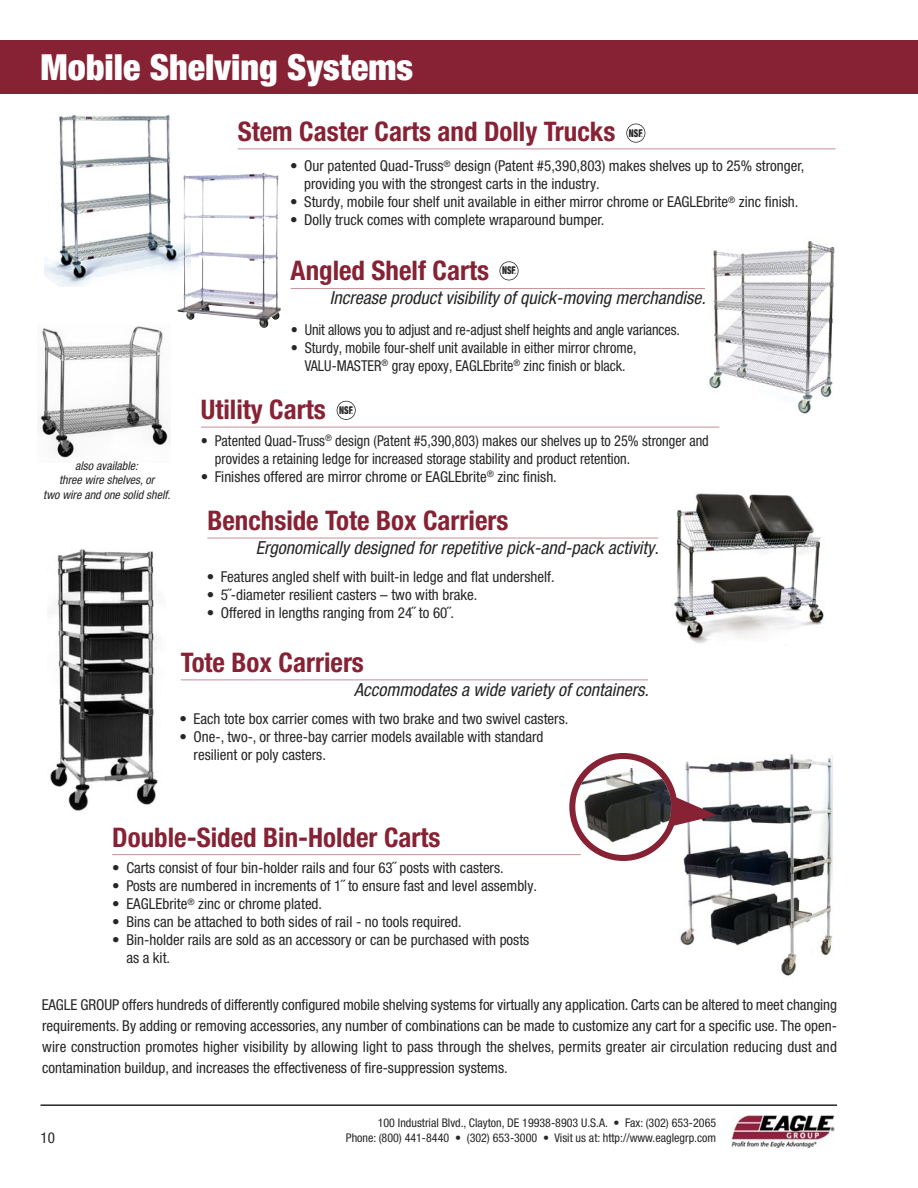
<style>
.page{position:relative;width:918px;height:1188px;background:#fff}
.page>*{position:absolute;margin:0;border:0;box-sizing:border-box;transform-origin:0 0}
.t1{font:900 condensed 36px "Helvetica Neue LT Pro";color:#fff}
.t2{font:700 condensed 27px "Helvetica Neue LT Pro";color:#872235}
.t3{font:italic condensed 18px "Helvetica Neue LT Pro";color:#272526}
.t4{font:condensed 15px/21px "Helvetica Neue LT Pro";color:#272526}
.t5{font:condensed 15px/18px "Helvetica Neue LT Pro";color:#272526;text-align:center;scale:.95 1}
.t6{font:condensed 12px "Helvetica Neue LT Pro";color:#272526}
.t7{font:italic condensed 12px/14.4px "Helvetica Neue LT Pro";color:#272526;text-align:center}
.t8{font:900 condensed 10.8px "Helvetica Neue LT Pro";color:#272526;scale:.78 1}
.t9{font:900 condensed 1.8px "Helvetica Neue LT Pro";color:#272526}
</style>
<div class="page">
<hr style="left:40px;top:1104px;width:797px;height:2px;background:#272526">
<img style="left:731px;top:1115px;width:103px;height:33px">
<img style="left:709px;top:241px;width:126px;height:173px">
<img style="left:674px;top:493px;width:150px;height:150px">
<img style="left:44px;top:115px;width:146px;height:172px">
<img style="left:177px;top:238px;width:103px;height:90px">
<img style="left:39px;top:326px;width:132px;height:132px">
<hr style="left:238px;top:148px;width:598px;height:1px;background:#c3919a">
<hr style="left:291px;top:288px;width:414px;height:1px;background:#c3919a">
<hr style="left:201px;top:427px;width:518px;height:1px;background:#c3919a">
<hr style="left:207px;top:538px;width:451px;height:1px;background:#c3919a">
<div style="left:0;top:40px;width:918px;height:54px;background:#872235"></div>
<hr style="left:181px;top:680px;width:467px;height:1px;background:#c3919a">
<img style="left:50px;top:549px;width:108px;height:262px">
<img style="left:680px;top:754px;width:153px;height:222px">
<svg style="left:569px;top:753px;width:148px;height:108px"></svg>
<hr style="left:112px;top:854px;width:469px;height:1px;background:#c3919a">
<div style="left:626px;top:124px;width:19px;height:19px;border:2px solid #272526;border-radius:50%"></div>
<div style="left:337px;top:401px;width:19px;height:19px;border:2px solid #272526;border-radius:50%"></div>
<div style="left:499px;top:261px;width:20px;height:19px;border:2px solid #272526;border-radius:50%"></div>
<p class="t1" style="left:40px;top:54px;width:374px">Mobile Shelving Systems</p>
<p class="t2" style="left:238px;top:122px;width:379px">Stem Caster Carts and Dolly Trucks</p>
<p class="t8" style="left:629px;top:129px;width:19px">NSF</p>
<p class="t9" style="left:641px;top:135px;width:3px">®</p>
<p class="t4" style="left:304px;top:158px;width:502px;line-height:18px;text-indent:-14px">• Our patented Quad-Truss<sup>®</sup> design (Patent #5,390,803) makes shelves up to 25% stronger, providing you with the strongest carts in the industry.</p>
<p class="t4" style="left:290px;top:193px;width:510px">• Sturdy, mobile four shelf unit available in either mirror chrome or EAGLEbrite<sup>®</sup> zinc finish.</p>
<p class="t4" style="left:290px;top:211px;width:316px">• Dolly truck comes with complete wraparound bumper.</p>
<p class="t2" style="left:291px;top:261px;width:200px">Angled Shelf Carts</p>
<p class="t3" style="left:330px;top:292px;width:377px">Increase product visibility of quick-moving merchandise.</p>
<p class="t8" style="left:502px;top:267px;width:19px">NSF</p>
<p class="t9" style="left:514px;top:273px;width:3px">®</p>
<p class="t7" style="left:75px;top:459px;width:64px">also available:</p>
<p class="t7" style="left:43px;top:474px;width:129px">three wire shelves, or<br>two wire and one solid shelf.</p>
<p class="t5" style="left:291px;top:322px;width:411px">• Unit allows you to adjust and re-adjust shelf heights and angle variances.</p>
<p class="t5" style="left:291px;top:340px;width:365px">• Sturdy, mobile four-shelf unit available in either mirror chrome,<br>VALU-MASTER<sup>®</sup> gray epoxy, EAGLEbrite<sup>®</sup> zinc finish or black.</p>
<p class="t2" style="left:201px;top:400px;width:126px">Utility Carts</p>
<p class="t5" style="left:215px;top:433px;width:521px;text-align:left;text-indent:-14px">• Patented Quad-Truss<sup>®</sup> design (Patent #5,390,803) makes our shelves up to 25% stronger and pro vides a retaining ledge for increased storage stability and product retention.</p>
<p class="t4" style="left:201px;top:467px;width:358px">• Finishes offered are mirror chrome or EAGLEbrite<sup>®</sup> zinc finish.</p>
<p class="t2" style="left:207px;top:511px;width:303px">Benchside Tote Box Carriers</p>
<p class="t3" style="left:256px;top:541px;width:405px">Ergonomically designed for repetitive pick-and-pack activity.</p>
<p class="t8" style="left:339px;top:406px;width:19px">NSF</p>
<p class="t9" style="left:352px;top:413px;width:3px">®</p>
<p class="t4" style="left:207px;top:568px;width:349px">• Features angled shelf with built-in ledge and flat undershelf.</p>
<p class="t4" style="left:207px;top:586px;width:272px">• 5˝-diameter resilient casters – two with brake.</p>
<p class="t4" style="left:207px;top:604px;width:249px">• Offered in lengths ranging from 24˝ to 60˝.</p>
<p class="t2" style="left:181px;top:652px;width:185px">Tote Box Carriers</p>
<p class="t3" style="left:354px;top:683px;width:296px">Accommodates a wide variety of containers.</p>
<p class="t4" style="left:180px;top:710px;width:390px">• Each tote box carrier comes with two brake and two swivel casters.</p>
<p class="t4" style="left:194px;top:729px;width:351px;line-height:18px;text-indent:-14px">• One-, two-, or three-bay carrier models available with standard resilient or poly casters.</p>
<p class="t2" style="left:112px;top:827px;width:330px">Double-Sided Bin-Holder Carts</p>
<p class="t4" style="left:112px;top:859px;width:393px">• Carts consist of four bin-holder rails and four 63˝ posts with casters.</p>
<p class="t4" style="left:112px;top:877px;width:426px">• Posts are numbered in increments of 1˝ to ensure fast and level assembly.</p>
<p class="t4" style="left:112px;top:895px;width:211px">• EAGLEbrite<sup>®</sup> zinc or chrome plated.</p>
<p class="t4" style="left:112px;top:913px;width:351px">• Bins can be attached to both sides of rail - no tools required.</p>
<p class="t4" style="left:112px;top:931px;width:419px">• Bin-holder rails are sold as an accessory or can be purchased with posts</p>
<p class="t4" style="left:126px;top:949px;width:45px">as a kit.</p>
<p class="t4" style="left:42px;top:995px;width:797px;text-align:justify">EAGLE GROUP offers hundreds of differently configured mobile shelving systems for virtually any application. Carts can be altered to meet changing requirements. By adding or removing accessories, any number of combinations can be made to customize any cart for a specific use. The open&shy;wire construction promotes higher visibility by allowing light to pass through the shelves, permits greater air circulation reducing dust and contamination buildup, and increases the effectiveness of fire-suppression systems.</p>
<p class="t6" style="left:378px;top:1119px;width:340px">100 Industrial Blvd., Clayton, DE 19938-8903 U.S.A. • Fax: (302) 653-2065</p>
<p class="t4" style="left:40px;top:1129px;width:16px">10</p>
<p class="t6" style="left:346px;top:1134px;width:372px">Phone: (800) 441-8440 • (302) 653-3000 • Visit us at: http://www.eaglegrp.com</p>
</div>
